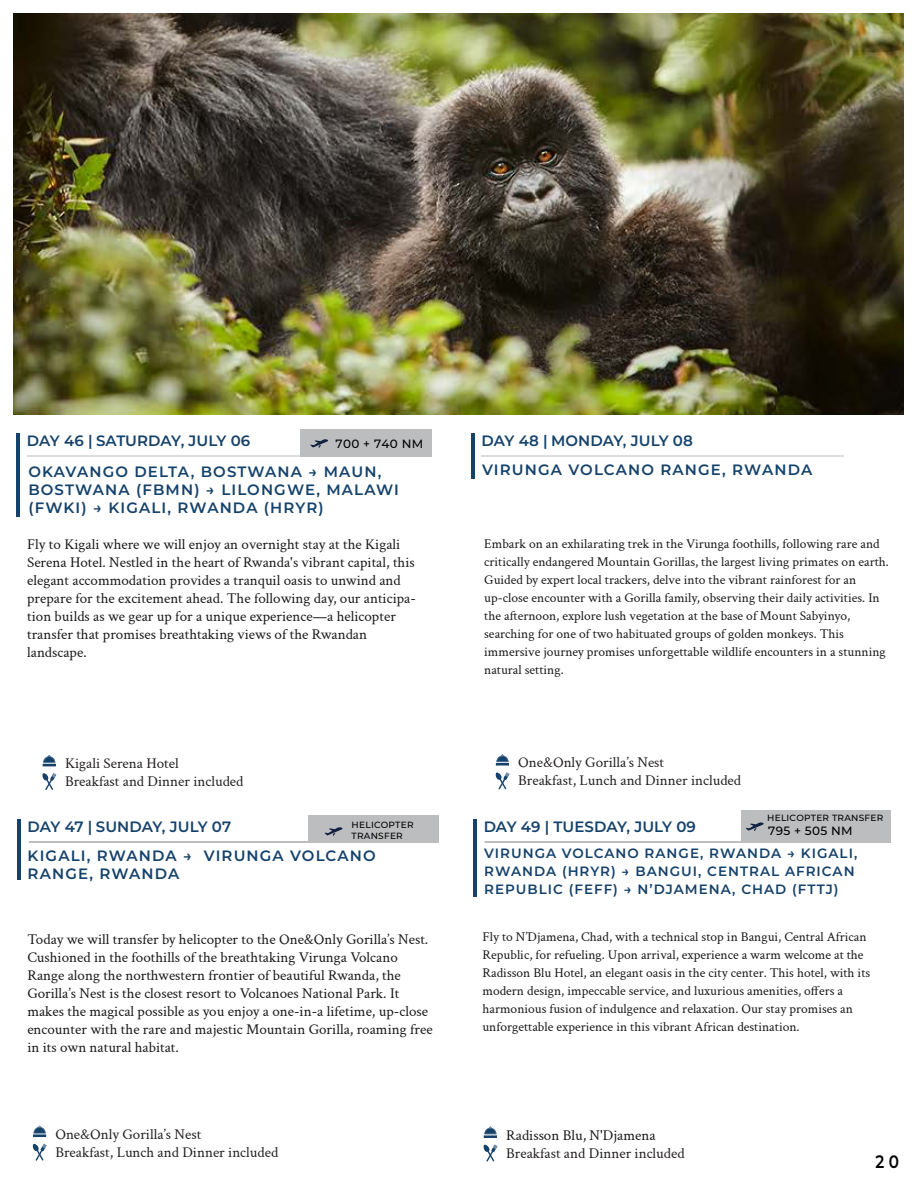
<style>
.page{position:relative;width:918px;height:1188px;background:#fff}
.page>*{position:absolute;margin:0;border:0;box-sizing:border-box;transform-origin:0 0}
.t1{font:600 18px "Montserrat";color:#000;scale:.85 1}
.t2{font:15px/18px "Crimson Text";color:#1a1818}
.t3{font:15px/18px "Crimson Text";color:#231f20}
.t4{font:600 15px/18px "Montserrat";letter-spacing:.065em;color:#15426b}
.t5{font:600 15px "Montserrat";color:#15426b}
.t6{font:600 15px "Montserrat";letter-spacing:.005em;color:#15426b}
.t7{font:13.5px/18px "Crimson Text";color:#1a1818}
.t8{font:600 13.5px/18px "Montserrat";letter-spacing:.075em;color:#15426b}
.t9{font:500 12px "Montserrat";letter-spacing:.025em;color:#000}
.t10{font:500 9px/10.8px "Montserrat";letter-spacing:.025em;color:#000}
</style>
<div class="page">
<hr style="left:27px;top:455px;width:363px;height:2px;background:#737373">
<svg style="left:496px;top:754px;width:13px;height:12px"></svg>
<svg style="left:495px;top:772px;width:15px;height:18px"></svg>
<hr style="left:16px;top:433px;width:4px;height:84px;background:#15426b">
<svg style="left:484px;top:1127px;width:13px;height:11px"></svg>
<svg style="left:483px;top:1144px;width:15px;height:18px"></svg>
<hr style="left:17px;top:819px;width:4px;height:60px;background:#15426b">
<hr style="left:481px;top:455px;width:363px;height:2px;background:#737373">
<hr style="left:471px;top:433px;width:4px;height:46px;background:#15426b">
<hr style="left:484px;top:841px;width:362px;height:2px;background:#737373">
<hr style="left:473px;top:819px;width:4px;height:78px;background:#15426b">
<hr style="left:485px;top:841px;width:405px;height:2px;background:#bcbdbe">
<hr style="left:29px;top:841px;width:405px;height:2px;background:#bcbdbe">
<div style="left:741px;top:810px;width:150px;height:32px;background:#bcbdbe"></div>
<svg style="left:746px;top:822px;width:18px;height:9px"></svg>
<img style="left:13px;top:14px;width:890px;height:401px">
<svg style="left:43px;top:755px;width:13px;height:11px"></svg>
<svg style="left:42px;top:773px;width:14px;height:17px"></svg>
<svg style="left:33px;top:1126px;width:13px;height:11px"></svg>
<svg style="left:32px;top:1143px;width:15px;height:18px"></svg>
<div style="left:301px;top:430px;width:131px;height:27px;background:#bcbdbe"></div>
<svg style="left:310px;top:439px;width:18px;height:9px"></svg>
<div style="left:308px;top:815px;width:131px;height:28px;background:#bcbdbe"></div>
<svg style="left:325px;top:827px;width:18px;height:9px"></svg>
<p class="t5" style="left:27px;top:430px;width:225px">DAY 46 | SATURDAY, JULY 06</p>
<p class="t9" style="left:336px;top:435px;width:89px">700 + 740 NM</p>
<p class="t6" style="left:481px;top:430px;width:213px">DAY 48 | MONDAY, JULY 08</p>
<p class="t4" style="left:28px;top:462px;width:372px">OKAVANGO DELTA, BOSTWANA → MAUN,<br>BOSTWANA (FBMN) → LILONGWE, MALAWI (FWKI) → KIGALI, RWANDA (HRYR)</p>
<p class="t2" style="left:27px;top:534px;width:390px">Fly to Kigali where we will enjoy an overnight stay at the Kigali Serena Hotel. Nestled in the heart of Rwanda's vibrant capital, this elegant accommodation provides a tranquil oasis to unwind and prepare for the excitement ahead. The following day, our anticipa&shy;tion builds as we gear up for a unique experience—a helicopter transfer that promises breathtaking views of the Rwandan landscape.</p>
<p class="t4" style="left:482px;top:460px;width:332px">VIRUNGA VOLCANO RANGE, RWANDA</p>
<p class="t7" style="left:484px;top:534px;width:406px">Embark on an exhilarating trek in the Virunga foothills, following rare and critically endangered Mountain Gorillas, the largest living primates on earth.<br>Guided by expert local trackers, delve into the vibrant rainforest for an up-close encounter with a Gorilla family, observing their daily activities. In the afternoon, explore lush vegetation at the base of Mount Sabyinyo, searching for one of two habituated groups of golden monkeys. This immersive journey promises unforgettable wildlife encounters in a stunning natural setting.</p>
<p class="t3" style="left:65px;top:754px;width:180px">Kigali Serena Hotel<br>Breakfast and Dinner included</p>
<p class="t3" style="left:518px;top:753px;width:224px">One&amp;Only Gorilla’s Nest<br>Breakfast, Lunch and Dinner included</p>
<p class="t5" style="left:28px;top:816px;width:205px">DAY 47 | SUNDAY, JULY 07</p>
<p class="t10" style="left:352px;top:819px;width:63px">HELICOPTER<br>TRANSFER</p>
<p class="t4" style="left:28px;top:846px;width:350px">KIGALI, RWANDA → VIRUNGA VOLCANO<br>RANGE, RWANDA</p>
<p class="t10" style="left:767px;top:812px;width:117px">HELICOPTER TRANSFER</p>
<p class="t5" style="left:484px;top:816px;width:214px">DAY 49 | TUESDAY, JULY 09</p>
<p class="t9" style="left:768px;top:823px;width:86px">795 + 505 NM</p>
<p class="t8" style="left:484px;top:843px;width:375px">VIRUNGA VOLCANO RANGE, RWANDA → KIGALI,<br>RWANDA (HRYR) → BANGUI, CENTRAL AFRICAN<br>REPUBLIC (FEFF) → N’DJAMENA, CHAD (FTTJ)</p>
<p class="t2" style="left:27px;top:930px;width:407px">Today we will transfer by helicopter to the One&amp;Only Gorilla’s Nest.<br>Cushioned in the foothills of the breathtaking Virunga Volcano Range along the northwestern frontier of beautiful Rwanda, the Gorilla’s Nest is the closest resort to Volcanoes National Park. It makes the magical possible as you enjoy a one-in-a lifetime, up-close encounter with the rare and majestic Mountain Gorilla, roaming free in its own natural habitat.</p>
<p class="t7" style="left:482px;top:927px;width:389px">Fly to N’Djamena, Chad, with a technical stop in Bangui, Central African Republic, for refueling. Upon arrival, experience a warm welcome at the Radisson Blu Hotel, an elegant oasis in the city center. This hotel, with its modern design, impeccable service, and luxurious amenities, offers a harmonious fusion of indulgence and relaxation. Our stay promises an unforgettable experience in this vibrant African destination.</p>
<p class="t3" style="left:55px;top:1124px;width:224px">One&amp;Only Gorilla’s Nest<br>Breakfast, Lunch and Dinner included</p>
<p class="t2" style="left:506px;top:1125px;width:151px">Radisson Blu, N'Djamena</p>
<p class="t3" style="left:506px;top:1143px;width:180px">Breakfast and Dinner included</p>
<h1 class="t1" style="left:875px;top:1149px;width:29px">2 0</h1>
</div>
